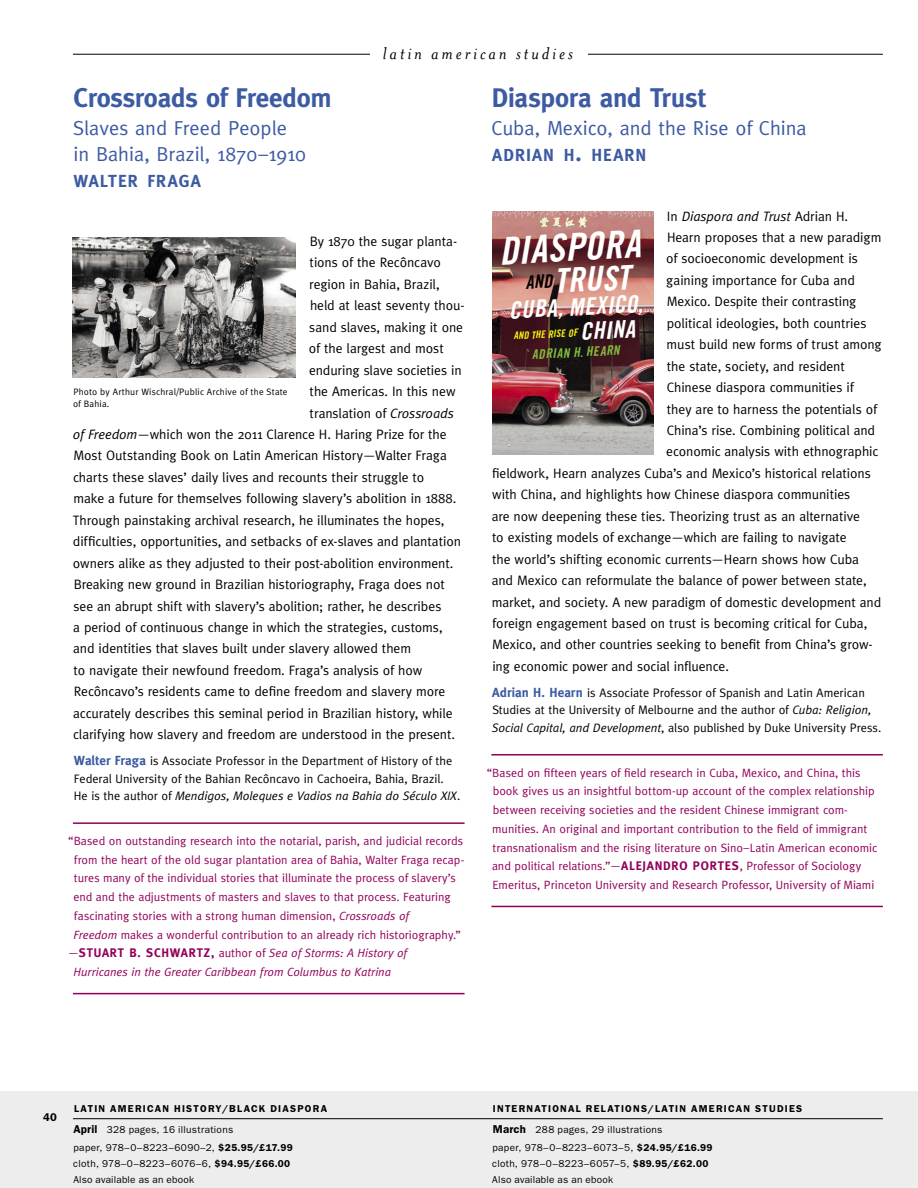
<style>
.page{position:relative;width:918px;height:1188px;background:#fff}
.page>*{position:absolute;margin:0;border:0;box-sizing:border-box;transform-origin:0 0}
.t1{font:38.25px "Trade Gothic LT Std Bd Cn 20 Obl";color:#fff}
.t2{font:33.75px "Trade Gothic LT Std Bd Cn 20 Obl";color:#fff}
.t3{font:700 27px "Meta";letter-spacing:-.01em;color:#3c5ba3}
.t4{font:24px "Trade Gothic LT Std Bd Cn 20 Obl";color:#fff}
.t5{font:23.85px "Trade Gothic LT Std Bd Cn 20 Obl";color:#fff}
.t6{font:20.25px/25.5px "Meta";color:#3c5ba3}
.t7{font:italic 19.5px "Mrs Eaves";letter-spacing:.15em;color:#000}
.t8{font:700 17.4px "Meta";letter-spacing:.065em;color:#3c5ba3}
.t9{font:13.65px "Meta";letter-spacing:-.005em;color:#000}
.t10{font:italic 13.65px "Meta";letter-spacing:-.005em;color:#000}
.t11{font:13.05px "Trade Gothic LT Std Bd Cn 20 Obl";color:#80bb3d}
.t12{font:12.3px/17.7px "Meta";color:#000}
.t13{font:12px/18.8px "Meta";color:#92005a}
.t14{font:italic 12px "Meta";color:#92005a}
.t15{font:600 11.25px "Franklin Gothic";color:#000}
.t16{font:10.2px "Trade Gothic LT Std Bd Cn 20 Obl";color:#f7f410}
.t17{font:10.05px/15.9px "Franklin Gothic";letter-spacing:.02em;color:#000}
.t18{font:600 10.05px/21.6px "Franklin Gothic";letter-spacing:.12em;color:#000}
.t19{font:9.3px/12px "Meta";letter-spacing:.02em;color:#000}
.s1{font-size:23.25px}
.s2{font-style:italic}
.s3{font-weight:700;font-size:13.2px;color:#3c5ba3}
.s4{font-style:normal}
.s5{font-weight:700;font-style:normal;font-size:12.45px}
.s6{font-weight:700;font-size:12.45px}
.s7{font-size:11.4px}
.s8{font-weight:400}
.s9{font-weight:600}
</style>
<div class="page">
<div style="left:0;top:1091px;width:918px;height:97px;background:#ededed"></div>
<hr style="left:73px;top:54px;width:810px;height:1px;background:#000">
<hr style="left:73px;top:1118px;width:810px;height:1px;background:#000">
<div style="left:370px;top:30px;width:217px;height:38px;background:#fff"></div>
<hr style="left:491px;top:754px;width:392px;height:2px;background:#92005a">
<hr style="left:491px;top:906px;width:392px;height:1px;background:#92005a">
<hr style="left:73px;top:822px;width:392px;height:2px;background:#92005a">
<hr style="left:73px;top:993px;width:392px;height:1px;background:#92005a">
<img style="left:493px;top:212px;width:160px;height:243px">
<img style="left:73px;top:237px;width:223px;height:141px">
<p class="t3" style="left:73px;top:82px;width:260px">Crossroads of Freedom</p>
<p class="t6" style="left:73px;top:115px;width:234px">Slaves and Freed People in Bahia, Brazil, 1870–1910</p>
<p class="t8" style="left:73px;top:171px;width:129px">WALTER FRAGA</p>
<p class="t7" style="left:383px;top:43px;width:191px">latin american studies</p>
<p class="t3" style="left:492px;top:82px;width:216px">Diaspora and Trust</p>
<p class="t6" style="left:492px;top:115px;width:317px">Cuba, Mexico, and the Rise of China</p>
<p class="t8" style="left:492px;top:145px;width:156px">ADRIAN H<span class="s1">.</span> HEARN</p>
<p class="t9" style="left:310px;top:233px;width:149px">By 1870 the sugar planta-</p>
<p class="t9" style="left:310px;top:255px;width:133px">tions of the Recôncavo</p>
<p class="t9" style="left:309px;top:276px;width:132px">region in Bahia, Brazil,</p>
<p class="t9" style="left:310px;top:298px;width:156px">held at least seventy thou-</p>
<p class="t9" style="left:309px;top:319px;width:155px">sand slaves, making it one</p>
<p class="t9" style="left:309px;top:341px;width:136px">of the largest and most</p>
<p class="t9" style="left:309px;top:362px;width:154px">enduring slave societies in</p>
<p class="t9" style="left:310px;top:383px;width:147px">the Americas. In this new</p>
<p class="t9" style="left:310px;top:405px;width:146px">translation of <span class="s2">Crossroads</span></p>
<p class="t9" style="left:73px;top:426px;width:375px"><span class="s2">of Freedom</span>—which won the 2011 Clarence H. Haring Prize for the</p>
<p class="t9" style="left:74px;top:448px;width:375px">Most Outstanding Book on Latin American History—Walter Fraga</p>
<p class="t9" style="left:73px;top:469px;width:353px">charts these slaves’ daily lives and recounts their struggle to</p>
<p class="t9" style="left:73px;top:491px;width:385px">make a future for themselves following slavery’s abolition in 1888.</p>
<p class="t9" style="left:73px;top:512px;width:373px">Through painstaking archival research, he illuminates the hopes,</p>
<p class="t9" style="left:73px;top:534px;width:390px">difficulties, opportunities, and setbacks of ex-slaves and plantation</p>
<p class="t9" style="left:73px;top:555px;width:382px">owners alike as they adjusted to their post-abolition environment.</p>
<p class="t9" style="left:74px;top:576px;width:373px">Breaking new ground in Brazilian historiography, Fraga does not</p>
<p class="t9" style="left:73px;top:598px;width:370px">see an abrupt shift with slavery’s abolition; rather, he describes</p>
<p class="t9" style="left:73px;top:619px;width:371px">a period of continuous change in which the strategies, customs,</p>
<p class="t9" style="left:73px;top:641px;width:339px">and identities that slaves built under slavery allowed them</p>
<p class="t9" style="left:74px;top:662px;width:350px">to navigate their newfound freedom. Fraga’s analysis of how</p>
<p class="t9" style="left:74px;top:684px;width:373px">Recôncavo’s residents came to define freedom and slavery more</p>
<p class="t9" style="left:73px;top:705px;width:381px">accurately describes this seminal period in Brazilian history, while</p>
<p class="t9" style="left:73px;top:727px;width:384px">clarifying how slavery and freedom are understood in the present.</p>
<p class="t12" style="left:74px;top:752px;width:388px"><span class="s3">Walter Fraga</span> is Associate Professor in the Department of History of the<br>Federal University of the Bahian Recôncavo in Cachoeira, Bahia, Brazil.<br>He is the author of <span class="s2">Mendigos, Moleques e Vadios na Bahia do Século XIX</span>.</p>
<p class="t13" style="left:68px;top:831px;width:396px">“Based on outstanding research into the notarial, parish, and judicial records</p>
<p class="t13" style="left:74px;top:850px;width:392px">from the heart of the old sugar plantation area of Bahia, Walter Fraga recap-</p>
<p class="t13" style="left:74px;top:869px;width:384px">tures many of the individual stories that illuminate the process of slavery’s</p>
<p class="t13" style="left:73px;top:888px;width:379px">end and the adjustments of masters and slaves to that process. Featuring</p>
<p class="t13" style="left:74px;top:906px;width:337px">fascinating stories with a strong human dimension, <span class="s2">Crossroads of</span></p>
<p class="t13" style="left:74px;top:925px;width:389px"><span class="s2">Freedom</span> makes a wonderful contribution to an already rich historiography.”</p>
<p class="t14" style="left:68px;top:946px;width:341px"><span class="s4">—</span><span class="s5">STUART B. SCHWARTZ,</span> <span class="s4">author of</span> Sea of Storms: A History of</p>
<p class="t14" style="left:74px;top:965px;width:319px">Hurricanes in the Greater Caribbean from Columbus to Katrina</p>
<p class="t19" style="left:73px;top:386px;width:216px">Photo by Arthur Wischral/Public Archive of the State of Bahia.</p>
<p class="t10" style="left:667px;top:208px;width:183px"><span class="s4">In</span> Diaspora and Trust <span class="s4">Adrian H.</span></p>
<p class="t9" style="left:667px;top:229px;width:216px">Hearn proposes that a new paradigm</p>
<p class="t9" style="left:666px;top:251px;width:193px">of socioeconomic development is</p>
<p class="t9" style="left:666px;top:272px;width:190px">gaining importance for Cuba and</p>
<p class="t9" style="left:667px;top:294px;width:191px">Mexico. Despite their contrasting</p>
<p class="t9" style="left:667px;top:315px;width:201px">political ideologies, both countries</p>
<p class="t9" style="left:667px;top:337px;width:217px">must build new forms of trust among</p>
<p class="t9" style="left:667px;top:358px;width:180px">the state, society, and resident</p>
<p class="t9" style="left:667px;top:379px;width:188px">Chinese diaspora communities if</p>
<p class="t9" style="left:667px;top:401px;width:212px">they are to harness the potentials of</p>
<p class="t9" style="left:667px;top:422px;width:210px">China’s rise. Combining political and</p>
<p class="t9" style="left:666px;top:444px;width:214px">economic analysis with ethnographic</p>
<p class="t9" style="left:492px;top:465px;width:380px">fieldwork, Hearn analyzes Cuba’s and Mexico’s historical relations</p>
<p class="t9" style="left:492px;top:487px;width:360px">with China, and highlights how Chinese diaspora communities</p>
<p class="t9" style="left:492px;top:508px;width:370px">are now deepening these ties. Theorizing trust as an alternative</p>
<p class="t9" style="left:492px;top:530px;width:356px">to existing models of exchange—which are failing to navigate</p>
<p class="t9" style="left:492px;top:551px;width:368px">the world’s shifting economic currents—Hearn shows how Cuba</p>
<p class="t9" style="left:492px;top:572px;width:377px">and Mexico can reformulate the balance of power between state,</p>
<p class="t9" style="left:492px;top:594px;width:391px">market, and society. A new paradigm of domestic development and</p>
<p class="t9" style="left:492px;top:615px;width:377px">foreign engagement based on trust is becoming critical for Cuba,</p>
<p class="t9" style="left:492px;top:637px;width:382px">Mexico, and other countries seeking to benefit from China’s grow-</p>
<p class="t9" style="left:492px;top:658px;width:238px">ing economic power and social influence.</p>
<p class="t12" style="left:492px;top:683px;width:391px"><span class="s3">Adrian H. Hearn</span> is Associate Professor of Spanish and Latin American<br>Studies at the University of Melbourne and the author of <span class="s2">Cuba: Religion,<br>Social Capital, and Development</span>, also published by Duke University Press.</p>
<p class="t13" style="left:492px;top:763px;width:387px;text-indent:-5px">“Based on fifteen years of field research in Cuba, Mexico, and China, this book gives us an insightful bottom-up account of the complex relationship between receiving societies and the resident Chinese immigrant com&shy;munities. An original and important contribution to the field of immigrant transnationalism and the rising literature on Sino–Latin American economic and political relations.”—<span class="s6">ALEJANDRO PORTES</span>, Professor of Sociology Emeritus, Princeton University and Research Professor, University of Miami</p>
<p class="t1" style="left:498px;top:228px;width:143px;rotate:-3deg">DIASPORA</p>
<p class="t2" style="left:525px;top:262px;width:106px;rotate:-3deg"><sup>AND</sup>TRUST</p>
<p class="t5" style="left:508px;top:296px;width:136px;rotate:-3deg">CUBA, MEXICO,</p>
<p class="t16" style="left:513px;top:330px;width:66px;rotate:-3deg">AND THE RISE OF</p>
<p class="t4" style="left:579px;top:317px;width:57px;rotate:-3deg">CHINA</p>
<p class="t11" style="left:532px;top:347px;width:89px;rotate:-3deg">ADRIAN H. HEARN</p>
<p class="t15" style="left:43px;top:1110px;width:15px">40</p>
<p class="t18" style="left:73px;top:1098px;width:255px">LATIN AMERICAN HISTORY/BLACK DIASPORA<br><span class="s7">April</span> <span class="s8">328 pages, 16 illustrations</span></p>
<p class="t17" style="left:73px;top:1140px;width:221px">paper, 978–0–8223–6090–2, <span class="s9">$25.95/£17.99 </span>cloth, 978–0–8223–6076–6, <span class="s9">$94.95/£66.00<br></span>Also available as an ebook</p>
<p class="t18" style="left:493px;top:1098px;width:311px">INTERNATIONAL RELATIONS/LATIN AMERICAN STUDIES<br><span class="s7">March</span> <span class="s8">288 pages, 29 illustrations</span></p>
<p class="t17" style="left:492px;top:1140px;width:222px">paper, 978–0–8223–6073–5, <span class="s9">$24.95/£16.99 </span>cloth, 978–0–8223–6057–5, <span class="s9">$89.95/£62.00<br></span>Also available as an ebook</p>
</div>
